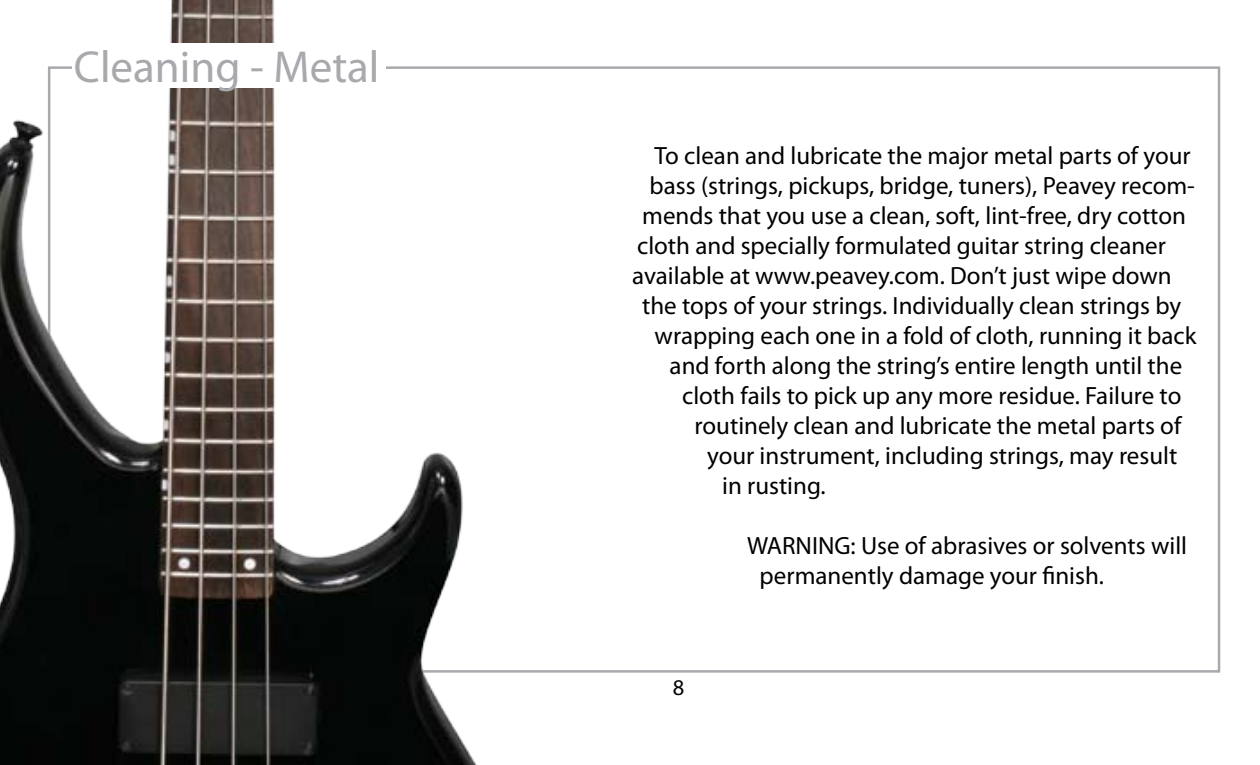
<style>
.page{position:relative;width:1260px;height:765px;background:#fff}
.page>*{position:absolute;margin:0;border:0;box-sizing:border-box;transform-origin:0 0}
.t1{font:45px "Myriad Pro";color:#a7a9ac}
.t2{font:25px/30px "Myriad Pro";color:#000}
.t3{font:22.5px "Myriad Pro";color:#000}
</style>
<div class="page">
<img style="left:0;top:0;width:561px;height:765px">
<div style="left:72px;top:43px;width:314px;height:45px;background:#fff"></div>
<h1 class="t1" style="left:74px;top:39px;width:307px">Cleaning - Metal</h1>
<p class="t2" style="left:655px;top:140px;width:538px">To clean and lubricate the major metal parts of your</p>
<p class="t2" style="left:650px;top:170px;width:547px">bass (strings, pickups, bridge, tuners), Peavey recom-</p>
<p class="t2" style="left:642px;top:200px;width:545px">mends that you use a clean, soft, lint-free, dry cotton</p>
<p class="t2" style="left:637px;top:230px;width:530px">cloth and specially formulated guitar string cleaner</p>
<p class="t2" style="left:632px;top:260px;width:541px">available at www.peavey.com. Don’t just wipe down</p>
<p class="t2" style="left:642px;top:290px;width:541px">the tops of your strings. Individually clean strings by</p>
<p class="t2" style="left:655px;top:320px;width:543px">wrapping each one in a fold of cloth, running it back</p>
<p class="t2" style="left:670px;top:350px;width:514px">and forth along the string’s entire length until the</p>
<p class="t2" style="left:682px;top:380px;width:501px">cloth fails to pick up any more residue. Failure to</p>
<p class="t2" style="left:695px;top:410px;width:488px">routinely clean and lubricate the metal parts of</p>
<p class="t2" style="left:707px;top:440px;width:472px">your instrument, including strings, may result</p>
<p class="t2" style="left:722px;top:470px;width:105px">in rusting.</p>
<p class="t2" style="left:760px;top:530px;width:429px;text-indent:-12px">WARNING: Use of abrasives or solvents will permanently damage your finish.</p>
<p class="t3" style="left:673px;top:674px;width:13px">8</p>
</div>
